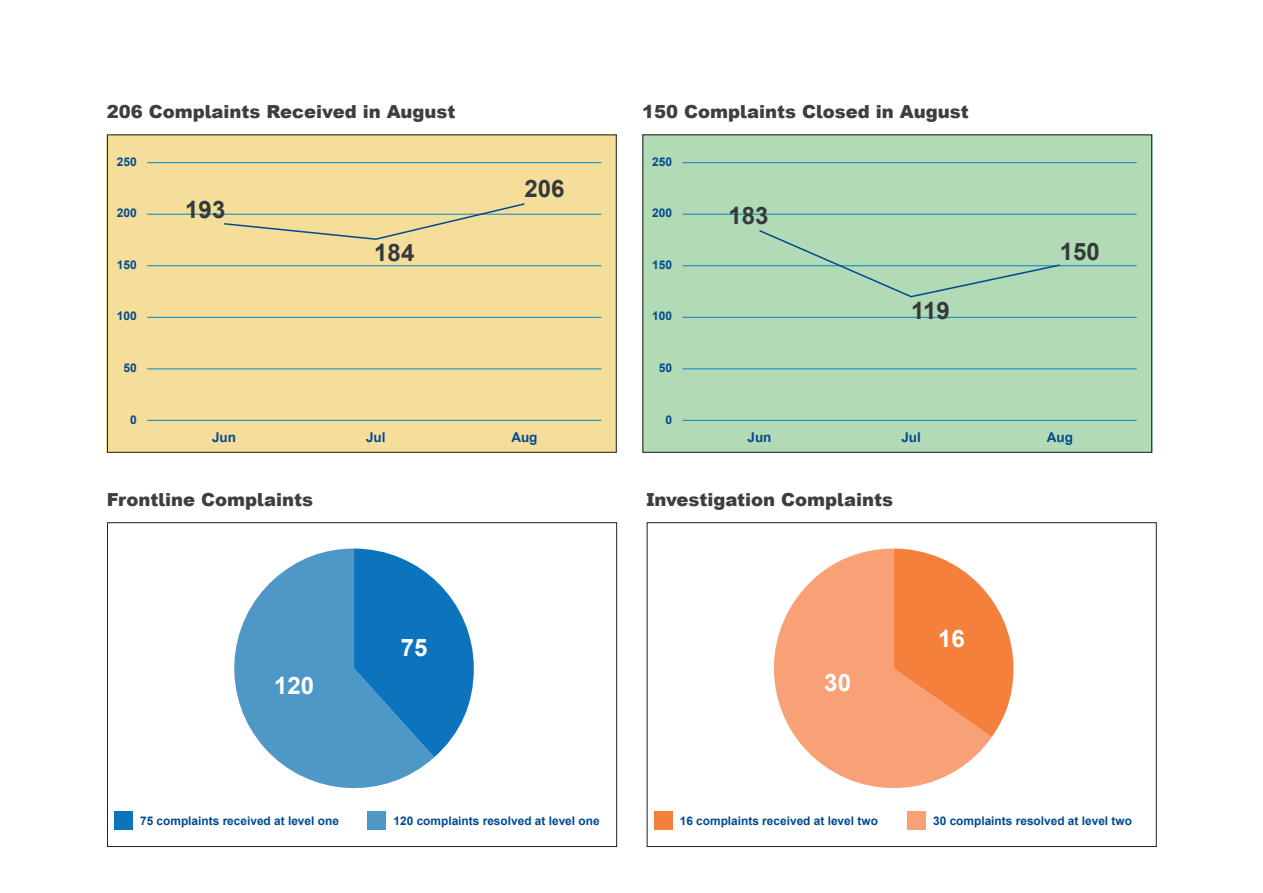
<style>
.page{position:relative;width:1263px;height:893px;background:#fff}
.page>*{position:absolute;margin:0;border:0;box-sizing:border-box;transform-origin:0 0}
.t1{font:700 24px "Arial";color:#36393c}
.t2{font:700 24px "Arial";color:#fff}
.Header_3{font:900 18px "Arial";color:#3e3e3f}
.t3{font:700 13.5px "Arial";color:#014990}
.t4{font:700 12px "Arial";color:#014990}
.t5{font:700 11.85px "Arial";color:#014990}
</style>
<div class="page">
<div style="left:107px;top:134px;width:510px;height:319px;background:#f5dd9a"></div>
<hr style="left:147px;top:162px;width:454px;height:1px;background:#0087cb">
<hr style="left:147px;top:420px;width:454px;height:1px;background:#0087cb">
<hr style="left:147px;top:214px;width:454px;height:1px;background:#0087cb">
<hr style="left:147px;top:265px;width:454px;height:1px;background:#0087cb">
<hr style="left:147px;top:317px;width:454px;height:1px;background:#0087cb">
<hr style="left:147px;top:369px;width:454px;height:1px;background:#0087cb">
<svg style="left:222px;top:203px;width:304px;height:37px"></svg>
<div style="left:642px;top:134px;width:510px;height:319px;background:#b1dab5"></div>
<hr style="left:683px;top:162px;width:454px;height:1px;background:#0087cb">
<hr style="left:683px;top:420px;width:454px;height:1px;background:#0087cb">
<hr style="left:683px;top:214px;width:454px;height:1px;background:#0087cb">
<hr style="left:683px;top:265px;width:454px;height:1px;background:#0087cb">
<hr style="left:683px;top:317px;width:454px;height:1px;background:#0087cb">
<hr style="left:683px;top:369px;width:454px;height:1px;background:#0087cb">
<svg style="left:757px;top:230px;width:304px;height:68px"></svg>
<div style="left:107px;top:522px;width:510px;height:325px;border:1px solid #231f20"></div>
<div style="left:107px;top:134px;width:510px;height:319px;border:1px solid #231f20"></div>
<div style="left:642px;top:134px;width:510px;height:319px;border:1px solid #231f20"></div>
<svg style="left:234px;top:549px;width:200px;height:240px;fill:#4d98c6"></svg>
<svg style="left:354px;top:549px;width:120px;height:208px;background:#398ec7"></svg>
<div style="left:115px;top:811px;width:18px;height:19px;background:#0c74bc"></div>
<div style="left:368px;top:811px;width:18px;height:19px;background:#4d98c6"></div>
<div style="left:647px;top:522px;width:510px;height:325px;border:1px solid #231f20"></div>
<svg style="left:774px;top:549px;width:218px;height:239px;fill:#f8a177"></svg>
<svg style="left:894px;top:549px;width:119px;height:188px;background:#f69862"></svg>
<div style="left:654px;top:811px;width:19px;height:19px;background:#f4803b"></div>
<div style="left:907px;top:811px;width:19px;height:19px;background:#f8a177"></div>
<h3 class="Header_3" style="left:107px;top:99px;width:350px">206 Complaints Received in August</h3>
<h3 class="Header_3" style="left:642px;top:99px;width:328px">150 Complaints Closed in August</h3>
<p class="t4" style="left:117px;top:153px;width:22px">250</p>
<p class="t4" style="left:652px;top:153px;width:22px">250</p>
<p class="t1" style="left:524px;top:172px;width:42px">206</p>
<p class="t4" style="left:117px;top:204px;width:22px">200</p>
<p class="t1" style="left:185px;top:192px;width:42px">193</p>
<p class="t4" style="left:652px;top:204px;width:22px">200</p>
<p class="t1" style="left:728px;top:198px;width:42px">183</p>
<p class="t4" style="left:117px;top:256px;width:22px">150</p>
<p class="t1" style="left:374px;top:236px;width:42px">184</p>
<p class="t4" style="left:652px;top:256px;width:22px">150</p>
<p class="t1" style="left:1060px;top:235px;width:42px">150</p>
<p class="t4" style="left:117px;top:308px;width:22px">100</p>
<p class="t4" style="left:652px;top:308px;width:22px">100</p>
<p class="t1" style="left:911px;top:294px;width:40px">119</p>
<p class="t4" style="left:124px;top:359px;width:15px">50</p>
<p class="t4" style="left:659px;top:359px;width:15px">50</p>
<p class="t4" style="left:130px;top:411px;width:8px">0</p>
<p class="t4" style="left:666px;top:411px;width:8px">0</p>
<p class="t3" style="left:212px;top:427px;width:26px">Jun</p>
<p class="t3" style="left:366px;top:427px;width:21px">Jul</p>
<p class="t3" style="left:511px;top:427px;width:28px">Aug</p>
<p class="t3" style="left:747px;top:427px;width:26px">Jun</p>
<p class="t3" style="left:901px;top:427px;width:21px">Jul</p>
<p class="t3" style="left:1047px;top:427px;width:28px">Aug</p>
<h3 class="Header_3" style="left:107px;top:487px;width:208px">Frontline Complaints</h3>
<h3 class="Header_3" style="left:646px;top:487px;width:248px">Investigation Complaints</h3>
<p class="t2" style="left:401px;top:631px;width:28px">75</p>
<p class="t2" style="left:938px;top:622px;width:28px">16</p>
<p class="t2" style="left:274px;top:668px;width:42px">120</p>
<p class="t2" style="left:824px;top:666px;width:28px">30</p>
<p class="t5" style="left:140px;top:813px;width:200px">75 complaints received at level one</p>
<p class="t5" style="left:393px;top:813px;width:208px">120 complaints resolved at level one</p>
<p class="t5" style="left:680px;top:813px;width:200px">16 complaints received at level two</p>
<p class="t5" style="left:933px;top:813px;width:200px">30 complaints resolved at level two</p>
</div>
